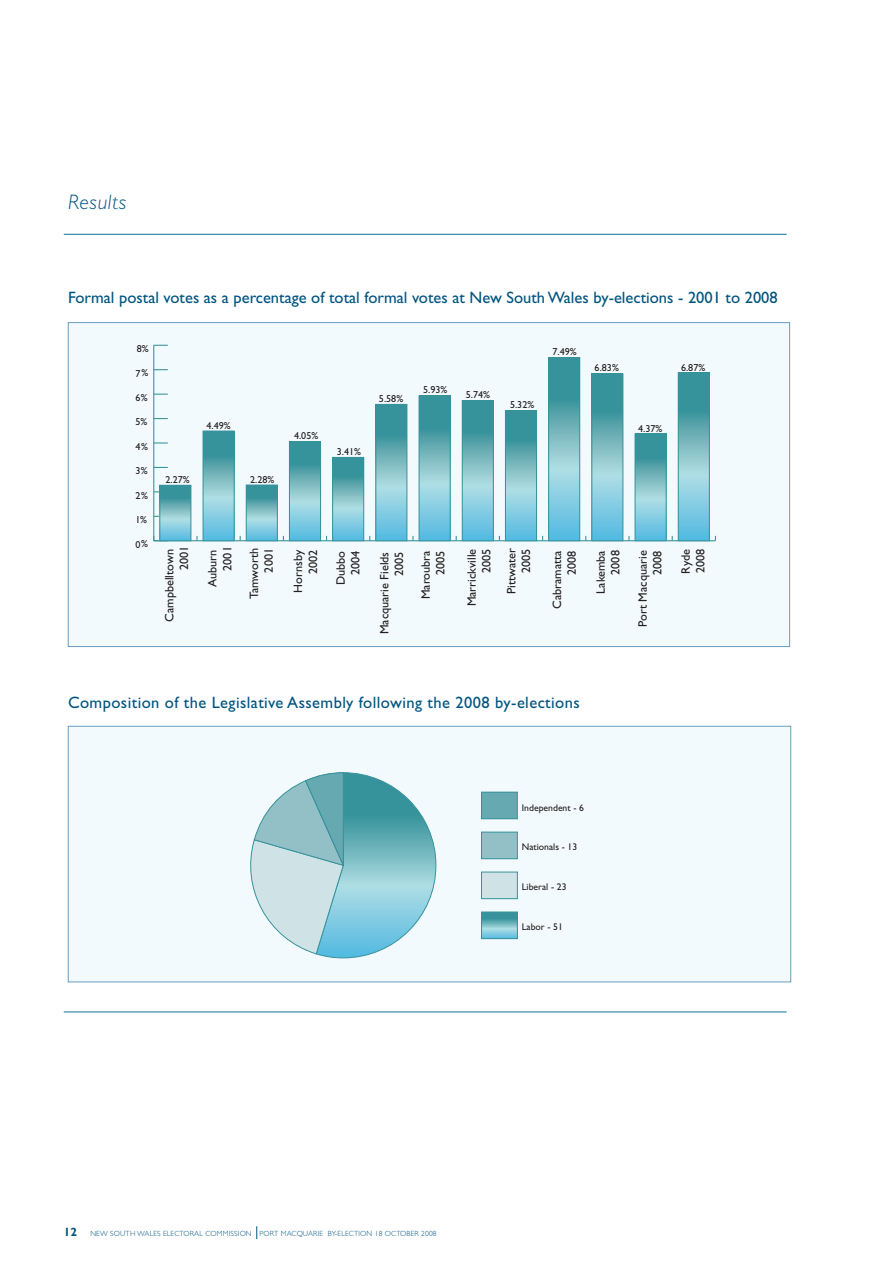
<style>
.page{position:relative;width:893px;height:1263px;background:#fff}
.page>*{position:absolute;margin:0;border:0;box-sizing:border-box;transform-origin:0 0}
._1Heading{font:italic 300 21px "Gill Sans Std";letter-spacing:.03em;color:#005480}
._2_heading{font:16.5px "Gill Sans Std";color:#005480}
._2_heading-2{font:16.5px "Gill Sans Std";letter-spacing:.025em;color:#005480}
.t1{font:12.3px/14.7px "Gill Sans Std";color:#231f20;text-align:right}
.t2{font:10.05px "Gill Sans Std";color:#231f20}
.t3{font:9.75px "Gill Sans Std";color:#231f20}
.t4{font:300 7.5px "Gill Sans Std";letter-spacing:.02em;color:#005480}
.s1{font-weight:700;font-size:12px}
</style>
<div class="page">
<svg style="left:256px;top:1226px;width:1px;height:13px"></svg>
<hr style="left:64px;top:234px;width:723px;height:1px;background:#09719a">
<hr style="left:64px;top:1011px;width:723px;height:1px;background:#09719a">
<div style="left:68px;top:323px;width:722px;height:323px;background:#f3fafd"></div>
<hr style="left:154px;top:540px;width:561px;height:1px;background:#37939b">
<hr style="left:153px;top:345px;width:1px;height:196px;background:#37939b">
<svg style="left:154px;top:467px;width:14px;height:1px"></svg>
<svg style="left:154px;top:442px;width:14px;height:1px"></svg>
<svg style="left:154px;top:418px;width:14px;height:1px"></svg>
<svg style="left:154px;top:394px;width:14px;height:1px"></svg>
<svg style="left:154px;top:369px;width:14px;height:1px"></svg>
<svg style="left:154px;top:345px;width:14px;height:1px"></svg>
<svg style="left:680px;top:375px;width:28px;height:164px;background:#6db7c5"></svg>
<div style="left:678px;top:373px;width:32px;height:168px;border:1px solid #37939b"></div>
<svg style="left:637px;top:436px;width:27px;height:103px;background:#6db7c5"></svg>
<div style="left:635px;top:434px;width:31px;height:107px;border:1px solid #37939b"></div>
<svg style="left:594px;top:376px;width:27px;height:163px;background:#6db7c5"></svg>
<div style="left:592px;top:374px;width:31px;height:167px;border:1px solid #37939b"></div>
<svg style="left:550px;top:359px;width:28px;height:180px;background:#6db7c4"></svg>
<div style="left:548px;top:357px;width:32px;height:184px;border:1px solid #37939b"></div>
<svg style="left:507px;top:412px;width:28px;height:127px;background:#6db7c4"></svg>
<div style="left:505px;top:410px;width:32px;height:131px;border:1px solid #37939b"></div>
<svg style="left:464px;top:402px;width:28px;height:137px;background:#6db7c4"></svg>
<div style="left:462px;top:400px;width:32px;height:141px;border:1px solid #37939b"></div>
<svg style="left:421px;top:398px;width:27px;height:141px;background:#6db7c5"></svg>
<div style="left:419px;top:396px;width:31px;height:145px;border:1px solid #37939b"></div>
<svg style="left:378px;top:406px;width:27px;height:133px;background:#6db7c4"></svg>
<div style="left:376px;top:404px;width:31px;height:137px;border:1px solid #37939b"></div>
<svg style="left:334px;top:459px;width:28px;height:80px;background:#6eb7c4"></svg>
<div style="left:332px;top:457px;width:32px;height:84px;border:1px solid #37939b"></div>
<svg style="left:291px;top:443px;width:28px;height:96px;background:#6db7c4"></svg>
<div style="left:289px;top:441px;width:32px;height:100px;border:1px solid #37939b"></div>
<svg style="left:248px;top:487px;width:28px;height:52px"></svg>
<div style="left:246px;top:485px;width:32px;height:56px;border:1px solid #37939b"></div>
<svg style="left:205px;top:433px;width:27px;height:106px;background:#6db7c5"></svg>
<div style="left:203px;top:431px;width:31px;height:110px;border:1px solid #37939b"></div>
<svg style="left:162px;top:487px;width:27px;height:52px"></svg>
<div style="left:160px;top:485px;width:31px;height:56px;border:1px solid #37939b"></div>
<div style="left:68px;top:726px;width:723px;height:256px;background:#f3fafd"></div>
<svg style="left:250px;top:772px;width:186px;height:186px"></svg>
<div style="left:481px;top:792px;width:36px;height:27px;background:#67a9b0"></div>
<div style="left:481px;top:792px;width:37px;height:27px;border:1px solid #37939b"></div>
<div style="left:481px;top:832px;width:36px;height:27px;background:#93c0c6"></div>
<div style="left:481px;top:832px;width:37px;height:27px;border:1px solid #37939b"></div>
<div style="left:481px;top:872px;width:36px;height:27px;background:#cfe3e6"></div>
<div style="left:481px;top:872px;width:37px;height:27px;border:1px solid #37939b"></div>
<svg style="left:483px;top:914px;width:33px;height:23px"></svg>
<div style="left:481px;top:912px;width:37px;height:27px;border:1px solid #37939b"></div>
<div style="left:68px;top:726px;width:723px;height:256px;border:1px solid #6a9dbe"></div>
<p class="_1Heading" style="left:68px;top:190px;width:60px">Results</p>
<p class="_2_heading" style="left:68px;top:287px;width:711px">Formal postal votes as a percentage of total formal votes at New South Wales by-elections - 2001 to 2008</p>
<p class="t2" style="left:137px;top:343px;width:14px">8%</p>
<p class="t2" style="left:136px;top:367px;width:14px">7%</p>
<p class="t2" style="left:136px;top:392px;width:14px">6%</p>
<p class="t2" style="left:136px;top:416px;width:13px">5%</p>
<p class="t2" style="left:136px;top:441px;width:14px">4%</p>
<p class="t2" style="left:136px;top:465px;width:13px">3%</p>
<p class="t2" style="left:136px;top:490px;width:14px">2%</p>
<p class="t2" style="left:136px;top:514px;width:13px">1%</p>
<p class="t2" style="left:136px;top:538px;width:14px">%0</p>
<p class="t2" style="left:165px;top:473px;width:26px">2.27%</p>
<p class="t1" style="left:162px;top:622px;width:77px;rotate:-90deg">Campbelltown<br>2001</p>
<p class="t2" style="left:207px;top:420px;width:26px">4.49%</p>
<p class="t1" style="left:205px;top:587px;width:42px;rotate:-90deg">Auburn<br>2001</p>
<p class="t2" style="left:250px;top:473px;width:26px">2.28%</p>
<p class="t1" style="left:247px;top:599px;width:53px;rotate:-90deg">Tamworth<br>2001</p>
<p class="t2" style="left:294px;top:429px;width:26px">4.05%</p>
<p class="t2" style="left:337px;top:446px;width:26px">3.41%</p>
<p class="t2" style="left:379px;top:392px;width:26px">5.58%</p>
<p class="t2" style="left:423px;top:384px;width:26px">5.93%</p>
<p class="t2" style="left:466px;top:389px;width:26px">5.74%</p>
<p class="t2" style="left:510px;top:399px;width:26px">5.32%</p>
<p class="t2" style="left:552px;top:346px;width:26px">7.49%</p>
<p class="t2" style="left:595px;top:362px;width:26px">6.83%</p>
<p class="t2" style="left:681px;top:361px;width:26px">6.87%</p>
<p class="t2" style="left:638px;top:422px;width:26px">4.37%</p>
<p class="t1" style="left:291px;top:592px;width:44px;rotate:-90deg">Hornsby<br>2002</p>
<p class="t1" style="left:333px;top:585px;width:36px;rotate:-90deg">Dubbo<br>2004</p>
<p class="t1" style="left:377px;top:634px;width:84px;rotate:-90deg">Macquarie Fields<br>2005</p>
<p class="t1" style="left:418px;top:599px;width:50px;rotate:-90deg">Maroubra<br>2005</p>
<p class="t1" style="left:464px;top:606px;width:59px;rotate:-90deg">Marrickville<br>2005</p>
<p class="t1" style="left:504px;top:594px;width:47px;rotate:-90deg">Pittwater<br>2005</p>
<p class="t1" style="left:550px;top:609px;width:60px;rotate:-90deg">Cabramatta<br>2008</p>
<p class="t1" style="left:593px;top:594px;width:45px;rotate:-90deg">Lakemba<br>2008</p>
<p class="t1" style="left:635px;top:627px;width:78px;rotate:-90deg">Port Macquarie<br>2008</p>
<p class="t1" style="left:678px;top:574px;width:26px;text-align:left;rotate:-90deg">Ryde<br>2008</p>
<p class="_2_heading-2" style="left:68px;top:693px;width:513px">Composition of the Legislative Assembly following the 2008 by-elections</p>
<p class="t3" style="left:522px;top:802px;width:64px">Independent - 6</p>
<p class="t3" style="left:522px;top:841px;width:57px">Nationals - 13</p>
<p class="t3" style="left:522px;top:881px;width:46px">Liberal - 23</p>
<p class="t3" style="left:522px;top:921px;width:43px">Labor - 51</p>
<p class="t4" style="left:64px;top:1229px;width:374px"><span class="s1">12</span> NEW SOUTH WALES ELECTORAL COMMISSION PORT MACQUARIE BY-ELECTION 18 OCTOBER 2008</p>
</div>
